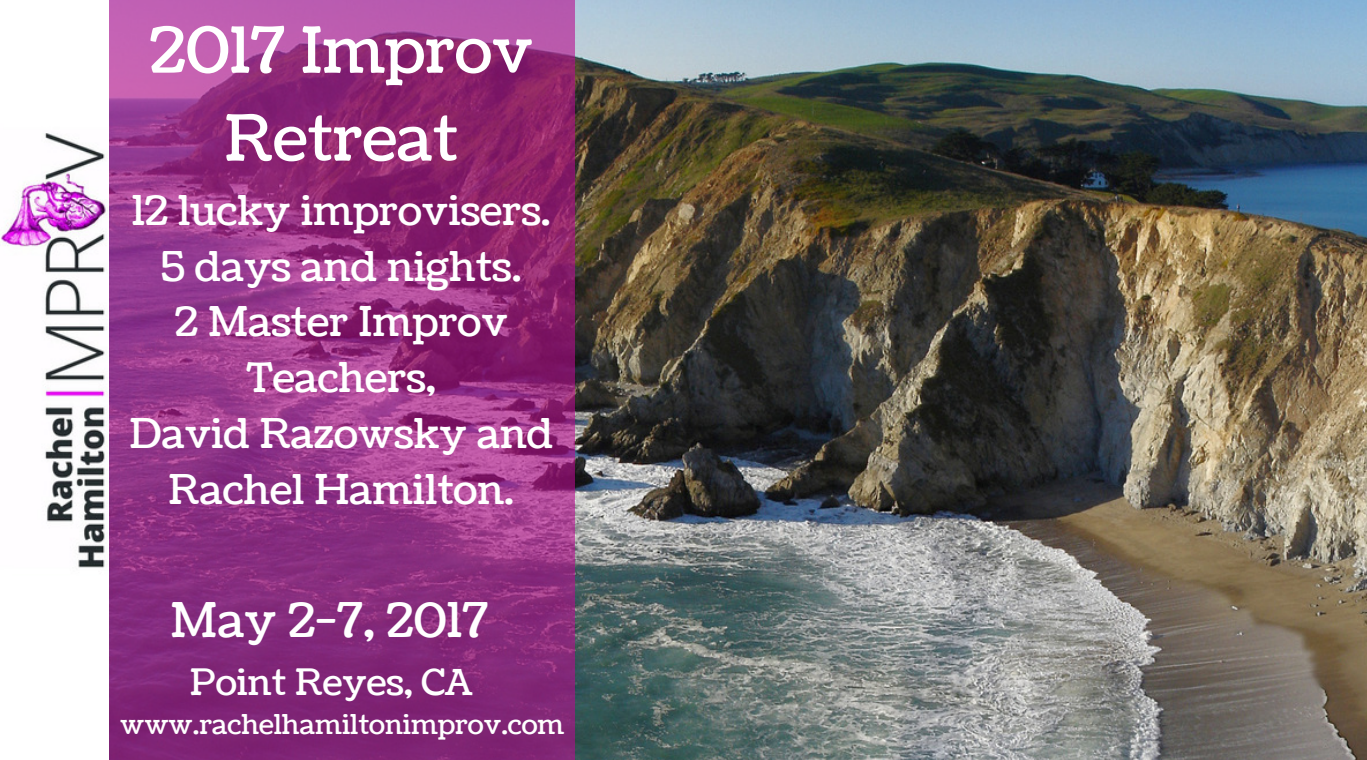
<style>
.page{position:relative;width:1367px;height:760px;background:#fff}
.page>*{position:absolute;margin:0;border:0;box-sizing:border-box;transform-origin:0 0}
.t1{font:63.45px/87.8px "Coustard";color:#fff;text-align:center}
.t2{font:47.48px "Coustard";color:#fff}
.t3{font:40.73px/55.8px "Coustard";color:#fff;text-align:center}
.t4{font:36.23px "Coustard";color:#fff}
.t5{font:27.22px "Coustard";color:#fff}
</style>
<div class="page">
<img style="left:574px;top:0;width:793px;height:759px">
<svg style="left:109px;top:0;width:465px;height:759px;background:#933181"></svg>
<img style="left:0;top:133px;width:108px;height:435px">
<h1 class="t1" style="left:149px;top:8px;width:385px">2017 Improv<br>Retreat</h1>
<p class="t3" style="left:129px;top:184px;width:425px">12 lucky improvisers.<br>5 days and nights.<br>2 Master Improv<br>Teachers,<br>David Razowsky and<br>Rachel Hamilton.</p>
<p class="t2" style="left:171px;top:588px;width:319px">May 2-7, 2017</p>
<p class="t4" style="left:190px;top:657px;width:284px">Point Reyes, CA</p>
<p class="t5" style="left:120px;top:705px;width:446px">www.rachelhamiltonimprov.com</p>
</div>
